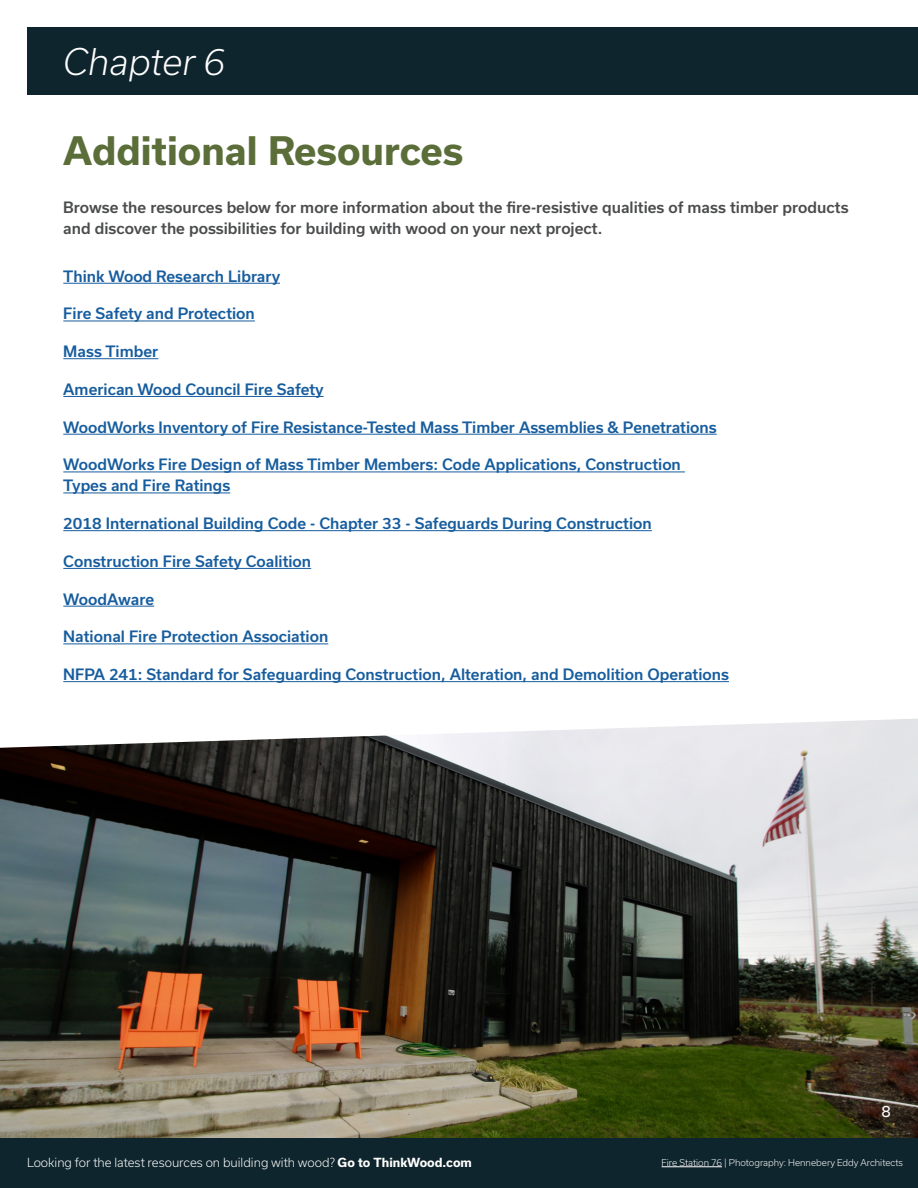
<style>
.page{position:relative;width:918px;height:1188px;background:#fff}
.page>*{position:absolute;margin:0;border:0;box-sizing:border-box;transform-origin:0 0}
.Paragraph_Style_2{font:700 37.5px "Usual";color:#5b6e39}
.t1{font:italic 300 35.1px "Usual";color:#fff}
.Paragraph_Style_2-2{font:500 15px/21px "Usual";color:#175d9e}
.Paragraph_Style_2-3{font:500 15px/21px "Usual";color:#4b4c4d}
.t2{font:15px "Usual";color:#fff}
.t3{font:300 12px "Usual";color:#fff}
.t4{font:300 9px "Usual";color:#fff}
.s1{font-weight:700}
</style>
<div class="page">
<img style="left:0;top:719px;width:918px;height:419px">
<div style="left:27px;top:27px;width:891px;height:67px;background:#0f252d"></div>
<hr style="left:63px;top:283px;width:217px;height:1px;background:#175d9e">
<hr style="left:63px;top:321px;width:192px;height:1px;background:#175d9e">
<hr style="left:63px;top:358px;width:95px;height:1px;background:#175d9e">
<hr style="left:63px;top:396px;width:261px;height:1px;background:#175d9e">
<hr style="left:63px;top:434px;width:654px;height:1px;background:#175d9e">
<hr style="left:63px;top:472px;width:622px;height:1px;background:#175d9e">
<hr style="left:63px;top:493px;width:167px;height:1px;background:#175d9e">
<hr style="left:63px;top:530px;width:589px;height:1px;background:#175d9e">
<hr style="left:63px;top:568px;width:248px;height:1px;background:#175d9e">
<hr style="left:63px;top:606px;width:91px;height:1px;background:#175d9e">
<hr style="left:63px;top:644px;width:265px;height:1px;background:#175d9e">
<hr style="left:63px;top:681px;width:666px;height:1px;background:#175d9e">
<div style="left:0;top:1138px;width:918px;height:50px;background:#0f252d"></div>
<hr style="left:662px;top:1167px;width:60px;height:1px;background:#fff">
<p class="t1" style="left:63px;top:42px;width:163px">Chapter 6</p>
<p class="Paragraph_Style_2" style="left:63px;top:129px;width:402px">Additional Resources</p>
<p class="Paragraph_Style_2-3" style="left:63px;top:197px;width:787px">Browse the resources below for more information about the fire-resistive qualities of mass timber products and discover the possibilities for building with wood on your next project.</p>
<p class="Paragraph_Style_2-2" style="left:63px;top:266px;width:219px">Think Wood Research Library</p>
<p class="Paragraph_Style_2-2" style="left:63px;top:303px;width:193px">Fire Safety and Protection</p>
<p class="Paragraph_Style_2-2" style="left:63px;top:341px;width:97px">Mass Timber</p>
<p class="Paragraph_Style_2-2" style="left:63px;top:379px;width:262px">American Wood Council Fire Safety</p>
<p class="Paragraph_Style_2-2" style="left:63px;top:417px;width:655px">WoodWorks Inventory of Fire Resistance-Tested Mass Timber Assemblies &amp; Penetrations</p>
<p class="Paragraph_Style_2-2" style="left:63px;top:454px;width:619px">WoodWorks Fire Design of Mass Timber Members: Code Applications, Construction<br>Types and Fire Ratings</p>
<p class="Paragraph_Style_2-2" style="left:63px;top:513px;width:590px">2018 International Building Code - Chapter 33 - Safeguards During Construction</p>
<p class="Paragraph_Style_2-2" style="left:63px;top:551px;width:249px">Construction Fire Safety Coalition</p>
<p class="Paragraph_Style_2-2" style="left:63px;top:589px;width:92px">WoodAware</p>
<p class="Paragraph_Style_2-2" style="left:63px;top:626px;width:266px">National Fire Protection Association</p>
<p class="Paragraph_Style_2-2" style="left:63px;top:664px;width:667px">NFPA 241: Standard for Safeguarding Construction, Alteration, and Demolition Operations</p>
<p class="t2" style="left:882px;top:1103px;width:11px">8</p>
<p class="t3" style="left:27px;top:1156px;width:446px">Looking for the latest resources on building with wood? <span class="s1">Go to ThinkWood.com</span></p>
<p class="t4" style="left:662px;top:1157px;width:243px">Fire Station 76 | Photography: Hennebery Eddy Architects</p>
</div>
